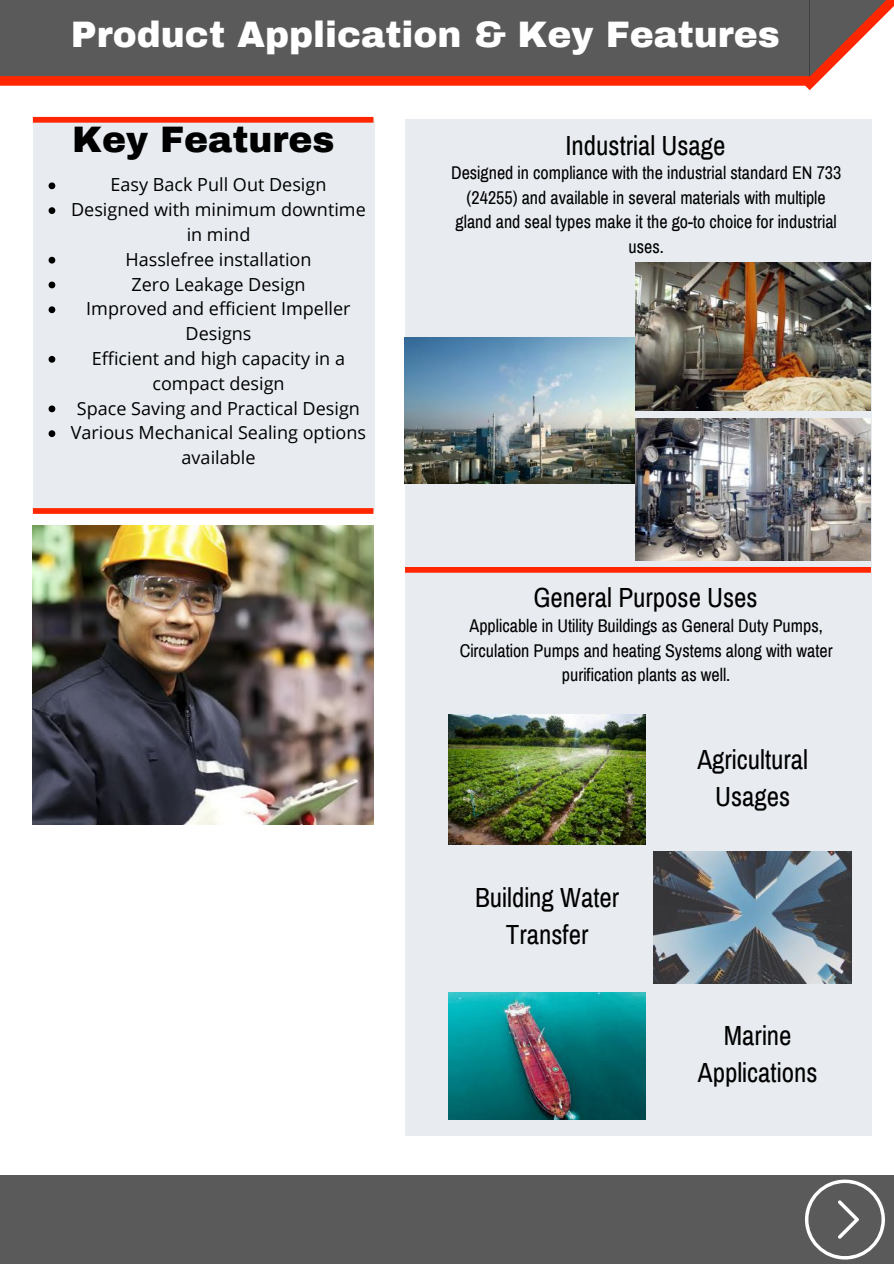
<style>
.page{position:relative;width:894px;height:1264px;background:#fff}
.page>*{position:absolute;margin:0;border:0;box-sizing:border-box;transform-origin:0 0}
.t1{font:900 36px "Archivo";color:#fff}
.t2{font:900 36px "Archivo";color:#000}
.t3{font:27px/37.2px "Archivo Narrow";color:#000;text-align:center}
.t4{font:18px/24.8px "Archivo Narrow";color:#000;text-align:center}
.t5{font:18px/24.8px "Open Sans";color:#000;text-align:center}
</style>
<div class="page">
<svg style="left:0;top:0;width:893px;height:90px;background:#7a625e"></svg>
<div style="left:0;top:1175px;width:893px;height:88px;background:#5a5a5a"></div>
<div style="left:33px;top:119px;width:341px;height:391px;background:#e8ecf1"></div>
<svg style="left:33px;top:117px;width:340px;height:6px;background:#fd300d"></svg>
<div style="left:405px;top:119px;width:466px;height:1017px;background:#e8ecf1"></div>
<div style="left:405px;top:567px;width:465px;height:5px;background:#ff2600"></div>
<svg style="left:33px;top:508px;width:340px;height:6px;background:#fe2e0a"></svg>
<svg style="left:805px;top:1179px;width:79px;height:80px"></svg>
<img style="left:33px;top:525px;width:340px;height:299px">
<img style="left:405px;top:337px;width:229px;height:146px">
<img style="left:635px;top:263px;width:235px;height:147px">
<img style="left:635px;top:418px;width:235px;height:142px">
<img style="left:448px;top:714px;width:197px;height:130px">
<img style="left:653px;top:852px;width:198px;height:131px">
<img style="left:448px;top:992px;width:197px;height:127px">
<svg style="left:49px;top:182px;width:6px;height:7px"></svg>
<svg style="left:49px;top:207px;width:6px;height:7px"></svg>
<svg style="left:49px;top:257px;width:6px;height:6px"></svg>
<svg style="left:49px;top:281px;width:6px;height:7px"></svg>
<svg style="left:49px;top:306px;width:6px;height:7px"></svg>
<svg style="left:49px;top:356px;width:6px;height:7px"></svg>
<svg style="left:49px;top:405px;width:6px;height:7px"></svg>
<svg style="left:49px;top:430px;width:6px;height:7px"></svg>
<h1 class="t1" style="left:71px;top:16px;width:710px">Product Application &amp; Key Features</h1>
<h1 class="t2" style="left:72px;top:120px;width:264px">Key Features</h1>
<p class="t5" style="left:71px;top:172px;width:297px">Easy Back Pull Out Design<br>Designed with minimum downtime in mind<br>Hasslefree installation<br>Zero Leakage Design<br>Improved and efficient Impeller<br>Designs<br>Efficient and high capacity in a compact design<br>Space Saving and Practical Design<br>Various Mechanical Sealing options available</p>
<h2 class="t3" style="left:565px;top:127px;width:162px">Industrial Usage</h2>
<p class="t4" style="left:451px;top:160px;width:392px">Designed in compliance with the industrial standard EN 733 (24255) and available in several materials with multiple gland and seal types make it the go-to choice for industrial uses.</p>
<h2 class="t3" style="left:533px;top:580px;width:226px">General Purpose Uses</h2>
<p class="t4" style="left:459px;top:613px;width:374px">Applicable in Utility Buildings as General Duty Pumps,<br>Circulation Pumps and heating Systems along with water purification plants as well.</p>
<h2 class="t3" style="left:475px;top:879px;width:146px">Building Water<br>Transfer</h2>
<h2 class="t3" style="left:697px;top:741px;width:112px">Agricultural<br>Usages</h2>
<h2 class="t3" style="left:697px;top:1017px;width:121px">Marine<br>Applications</h2>
</div>
